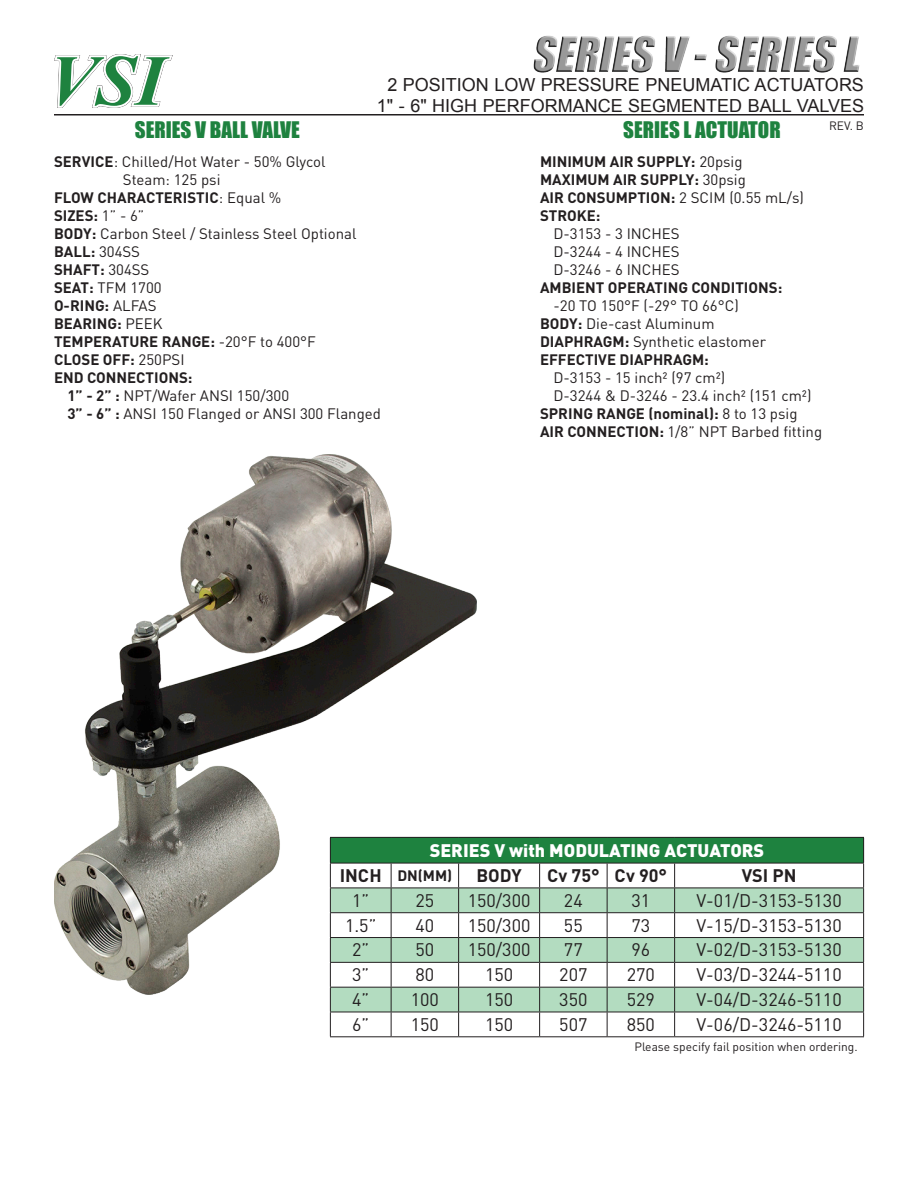
<style>
.page{position:relative;width:918px;height:1188px;background:#fff}
.page>*{position:absolute;margin:0;border:0;box-sizing:border-box;transform-origin:0 0}
.t1{font:21px "Impact";color:#1e823f}
.t2{font:18px "SPSU Sans";color:#231f20}
.t3{font:18px/21.6px "Arial";color:#231f20;text-align:center}
.t4{font:900 18px "SPSU Sans";color:#fff}
.t5{font:700 18px "SPSU Sans";color:#231f20}
.t6{font:15px "SPSU Sans";color:#231f20}
.t7{font:700 15px "SPSU Sans";color:#231f20}
.t8{font:12px "SPSU Sans";color:#231f20}
.s1{font-weight:700}
.s2{font-weight:400}
</style>
<div class="page">
<hr style="left:54px;top:114px;width:810px;height:2px;background:#231f20">
<svg style="left:54px;top:54px;width:119px;height:54px"></svg>
<img style="left:533px;top:35px;width:327px;height:38px">
<img style="left:54px;top:455px;width:423px;height:540px">
<div style="left:330px;top:837px;width:534px;height:26px;background:#1e823f"></div>
<svg style="left:331px;top:889px;width:532px;height:123px;fill:#b3dcc0"></svg>
<hr style="left:330px;top:837px;width:61px;height:1px;background:#231f20">
<hr style="left:391px;top:837px;width:68px;height:1px;background:#231f20">
<hr style="left:459px;top:837px;width:81px;height:1px;background:#231f20">
<hr style="left:540px;top:837px;width:67px;height:1px;background:#231f20">
<hr style="left:607px;top:837px;width:68px;height:1px;background:#231f20">
<hr style="left:675px;top:837px;width:189px;height:1px;background:#231f20">
<hr style="left:330px;top:863px;width:61px;height:1px;background:#231f20">
<hr style="left:391px;top:863px;width:68px;height:1px;background:#231f20">
<hr style="left:459px;top:863px;width:81px;height:1px;background:#231f20">
<hr style="left:540px;top:863px;width:67px;height:1px;background:#231f20">
<hr style="left:607px;top:863px;width:68px;height:1px;background:#231f20">
<hr style="left:675px;top:863px;width:189px;height:1px;background:#231f20">
<hr style="left:330px;top:888px;width:61px;height:1px;background:#231f20">
<hr style="left:391px;top:888px;width:68px;height:1px;background:#231f20">
<hr style="left:459px;top:888px;width:81px;height:1px;background:#231f20">
<hr style="left:540px;top:888px;width:67px;height:1px;background:#231f20">
<hr style="left:607px;top:888px;width:68px;height:1px;background:#231f20">
<hr style="left:675px;top:888px;width:189px;height:1px;background:#231f20">
<hr style="left:330px;top:912px;width:61px;height:1px;background:#231f20">
<hr style="left:391px;top:912px;width:68px;height:1px;background:#231f20">
<hr style="left:459px;top:912px;width:81px;height:1px;background:#231f20">
<hr style="left:540px;top:912px;width:67px;height:1px;background:#231f20">
<hr style="left:607px;top:912px;width:68px;height:1px;background:#231f20">
<hr style="left:675px;top:912px;width:189px;height:1px;background:#231f20">
<hr style="left:330px;top:937px;width:61px;height:1px;background:#231f20">
<hr style="left:391px;top:937px;width:68px;height:1px;background:#231f20">
<hr style="left:459px;top:937px;width:81px;height:1px;background:#231f20">
<hr style="left:540px;top:937px;width:67px;height:1px;background:#231f20">
<hr style="left:607px;top:937px;width:68px;height:1px;background:#231f20">
<hr style="left:675px;top:937px;width:189px;height:1px;background:#231f20">
<hr style="left:330px;top:962px;width:61px;height:1px;background:#231f20">
<hr style="left:391px;top:962px;width:68px;height:1px;background:#231f20">
<hr style="left:459px;top:962px;width:81px;height:1px;background:#231f20">
<hr style="left:540px;top:962px;width:67px;height:1px;background:#231f20">
<hr style="left:607px;top:962px;width:68px;height:1px;background:#231f20">
<hr style="left:675px;top:962px;width:189px;height:1px;background:#231f20">
<hr style="left:330px;top:987px;width:61px;height:1px;background:#231f20">
<hr style="left:391px;top:987px;width:68px;height:1px;background:#231f20">
<hr style="left:459px;top:987px;width:81px;height:1px;background:#231f20">
<hr style="left:540px;top:987px;width:67px;height:1px;background:#231f20">
<hr style="left:607px;top:987px;width:68px;height:1px;background:#231f20">
<hr style="left:675px;top:987px;width:189px;height:1px;background:#231f20">
<hr style="left:330px;top:1012px;width:61px;height:1px;background:#231f20">
<svg style="left:330px;top:838px;width:1px;height:198px"></svg>
<hr style="left:391px;top:1012px;width:68px;height:1px;background:#231f20">
<svg style="left:391px;top:863px;width:1px;height:173px"></svg>
<hr style="left:459px;top:1012px;width:81px;height:1px;background:#231f20">
<svg style="left:458px;top:863px;width:1px;height:173px"></svg>
<hr style="left:540px;top:1012px;width:67px;height:1px;background:#231f20">
<svg style="left:539px;top:863px;width:1px;height:173px"></svg>
<hr style="left:607px;top:1012px;width:68px;height:1px;background:#231f20">
<svg style="left:607px;top:863px;width:1px;height:173px"></svg>
<hr style="left:330px;top:1036px;width:61px;height:1px;background:#231f20">
<hr style="left:391px;top:1036px;width:68px;height:1px;background:#231f20">
<hr style="left:459px;top:1036px;width:81px;height:1px;background:#231f20">
<hr style="left:540px;top:1036px;width:67px;height:1px;background:#231f20">
<hr style="left:607px;top:1036px;width:68px;height:1px;background:#231f20">
<hr style="left:675px;top:1012px;width:189px;height:1px;background:#231f20">
<svg style="left:674px;top:863px;width:1px;height:173px"></svg>
<svg style="left:863px;top:838px;width:1px;height:198px"></svg>
<hr style="left:675px;top:1036px;width:189px;height:1px;background:#231f20">
<p class="t3" style="left:377px;top:74px;width:489px">2 POSITION LOW PRESSURE PNEUMATIC ACTUATORS<br>1" - 6" HIGH PERFORMANCE SEGMENTED BALL VALVES</p>
<p class="t1" style="left:135px;top:114px;width:167px">SERIES V BALL VALVE</p>
<p class="t6" style="left:54px;top:152px;width:273px"><span class="s1">SERVICE</span>: Chilled/Hot Water - 50% Glycol</p>
<p class="t6" style="left:123px;top:170px;width:99px">Steam: 125 psi</p>
<p class="t7" style="left:54px;top:188px;width:229px">FLOW CHARACTERISTIC<span class="s2">: Equal %</span></p>
<p class="t7" style="left:54px;top:206px;width:92px">SIZES: <span class="s2">1” - 6”</span></p>
<p class="t6" style="left:54px;top:224px;width:304px"><span class="s1">BODY:</span> Carbon Steel / Stainless Steel Optional</p>
<p class="t7" style="left:54px;top:242px;width:87px">BALL: <span class="s2">304SS</span></p>
<p class="t7" style="left:54px;top:260px;width:97px">SHAFT: <span class="s2">304SS</span></p>
<p class="t6" style="left:54px;top:278px;width:109px"><span class="s1">SEAT:</span> TFM 1700</p>
<p class="t7" style="left:54px;top:296px;width:104px">O-RING: <span class="s2">ALFAS</span></p>
<p class="t7" style="left:54px;top:314px;width:110px">BEARING: <span class="s2">PEEK</span></p>
<p class="t7" style="left:54px;top:332px;width:263px">TEMPERATURE RANGE: <span class="s2">-20°F to 400°F</span></p>
<p class="t7" style="left:54px;top:350px;width:132px">CLOSE OFF: <span class="s2">250PSI</span></p>
<p class="t7" style="left:54px;top:368px;width:140px">END CONNECTIONS:</p>
<p class="t6" style="left:68px;top:386px;width:223px"><span class="s1">1” - 2” :</span> NPT/Wafer ANSI 150/300</p>
<p class="t6" style="left:68px;top:404px;width:315px"><span class="s1">3” - 6” :</span> ANSI 150 Flanged or ANSI 300 Flanged</p>
<p class="t1" style="left:623px;top:114px;width:159px">SERIES L ACTUATOR</p>
<p class="t7" style="left:540px;top:152px;width:204px">MINIMUM AIR SUPPLY: <span class="s2">20psig</span></p>
<p class="t7" style="left:540px;top:170px;width:207px">MAXIMUM AIR SUPPLY: <span class="s2">30psig</span></p>
<p class="t7" style="left:540px;top:188px;width:266px">AIR CONSUMPTION: <span class="s2">2 SCIM (0.55 mL/s)</span></p>
<p class="t7" style="left:540px;top:206px;width:62px">STROKE:</p>
<p class="t6" style="left:554px;top:224px;width:128px">D-3153 - 3 INCHES</p>
<p class="t6" style="left:554px;top:242px;width:128px">D-3244 - 4 INCHES</p>
<p class="t6" style="left:554px;top:260px;width:128px">D-3246 - 6 INCHES</p>
<p class="t7" style="left:540px;top:278px;width:244px">AMBIENT OPERATING CONDITIONS:</p>
<p class="t6" style="left:554px;top:296px;width:187px">-20 TO 150°F (-29° TO 66°C)</p>
<p class="t6" style="left:540px;top:314px;width:176px"><span class="s1">BODY:</span> Die-cast Aluminum</p>
<p class="t6" style="left:540px;top:332px;width:228px"><span class="s1">DIAPHRAGM:</span> Synthetic elastomer</p>
<p class="t7" style="left:540px;top:350px;width:170px">EFFECTIVE DIAPHRAGM:</p>
<p class="t6" style="left:554px;top:368px;width:173px">D-3153 - 15 inch² (97 cm²)</p>
<p class="t6" style="left:554px;top:386px;width:259px">D-3244 &amp; D-3246 - 23.4 inch² (151 cm²)</p>
<p class="t7" style="left:540px;top:404px;width:259px">SPRING RANGE (nominal): <span class="s2">8 to 13 psig</span></p>
<p class="t6" style="left:540px;top:422px;width:284px"><span class="s1">AIR CONNECTION:</span> 1/8” NPT Barbed fitting</p>
<p class="t8" style="left:829px;top:118px;width:36px">REV. B</p>
<p class="t4" style="left:430px;top:839px;width:336px">SERIES V with MODULATING ACTUATORS</p>
<p class="t5" style="left:340px;top:864px;width:44px">INCH</p>
<p class="t7" style="left:397px;top:866px;width:56px">DN(MM)</p>
<p class="t5" style="left:476px;top:864px;width:47px">BODY</p>
<p class="t5" style="left:547px;top:864px;width:54px">Cv 75°</p>
<p class="t5" style="left:615px;top:864px;width:54px">Cv 90°</p>
<p class="t5" style="left:742px;top:864px;width:56px">VSI PN</p>
<p class="t2" style="left:352px;top:889px;width:19px">1”</p>
<p class="t2" style="left:415px;top:889px;width:20px">25</p>
<p class="t2" style="left:468px;top:889px;width:64px">150/300</p>
<p class="t2" style="left:564px;top:889px;width:20px">24</p>
<p class="t2" style="left:631px;top:889px;width:20px">31</p>
<p class="t2" style="left:696px;top:889px;width:147px">V-01/D-3153-5130</p>
<p class="t2" style="left:345px;top:914px;width:33px">1.5”</p>
<p class="t2" style="left:415px;top:914px;width:20px">40</p>
<p class="t2" style="left:468px;top:914px;width:64px">150/300</p>
<p class="t2" style="left:564px;top:914px;width:20px">55</p>
<p class="t2" style="left:631px;top:914px;width:20px">73</p>
<p class="t2" style="left:696px;top:914px;width:147px">V-15/D-3153-5130</p>
<p class="t2" style="left:352px;top:939px;width:19px">2”</p>
<p class="t2" style="left:415px;top:939px;width:20px">50</p>
<p class="t2" style="left:468px;top:939px;width:64px">150/300</p>
<p class="t2" style="left:564px;top:939px;width:20px">77</p>
<p class="t2" style="left:631px;top:939px;width:20px">96</p>
<p class="t2" style="left:696px;top:939px;width:147px">V-02/D-3153-5130</p>
<p class="t2" style="left:352px;top:963px;width:19px">3”</p>
<p class="t2" style="left:415px;top:963px;width:20px">80</p>
<p class="t2" style="left:485px;top:963px;width:30px">150</p>
<p class="t2" style="left:559px;top:963px;width:30px">207</p>
<p class="t2" style="left:627px;top:963px;width:30px">270</p>
<p class="t2" style="left:696px;top:963px;width:147px">V-03/D-3244-5110</p>
<p class="t2" style="left:352px;top:988px;width:19px">4”</p>
<p class="t2" style="left:411px;top:988px;width:30px">100</p>
<p class="t2" style="left:485px;top:988px;width:30px">150</p>
<p class="t2" style="left:559px;top:988px;width:30px">350</p>
<p class="t2" style="left:627px;top:988px;width:30px">529</p>
<p class="t2" style="left:696px;top:988px;width:147px">V-04/D-3246-5110</p>
<p class="t2" style="left:352px;top:1013px;width:19px">6”</p>
<p class="t2" style="left:411px;top:1013px;width:30px">150</p>
<p class="t2" style="left:485px;top:1013px;width:30px">150</p>
<p class="t2" style="left:559px;top:1013px;width:30px">507</p>
<p class="t2" style="left:627px;top:1013px;width:30px">850</p>
<p class="t2" style="left:696px;top:1013px;width:147px">V-06/D-3246-5110</p>
<p class="t8" style="left:634px;top:1040px;width:225px">Please specify fail position when ordering.</p>
</div>
